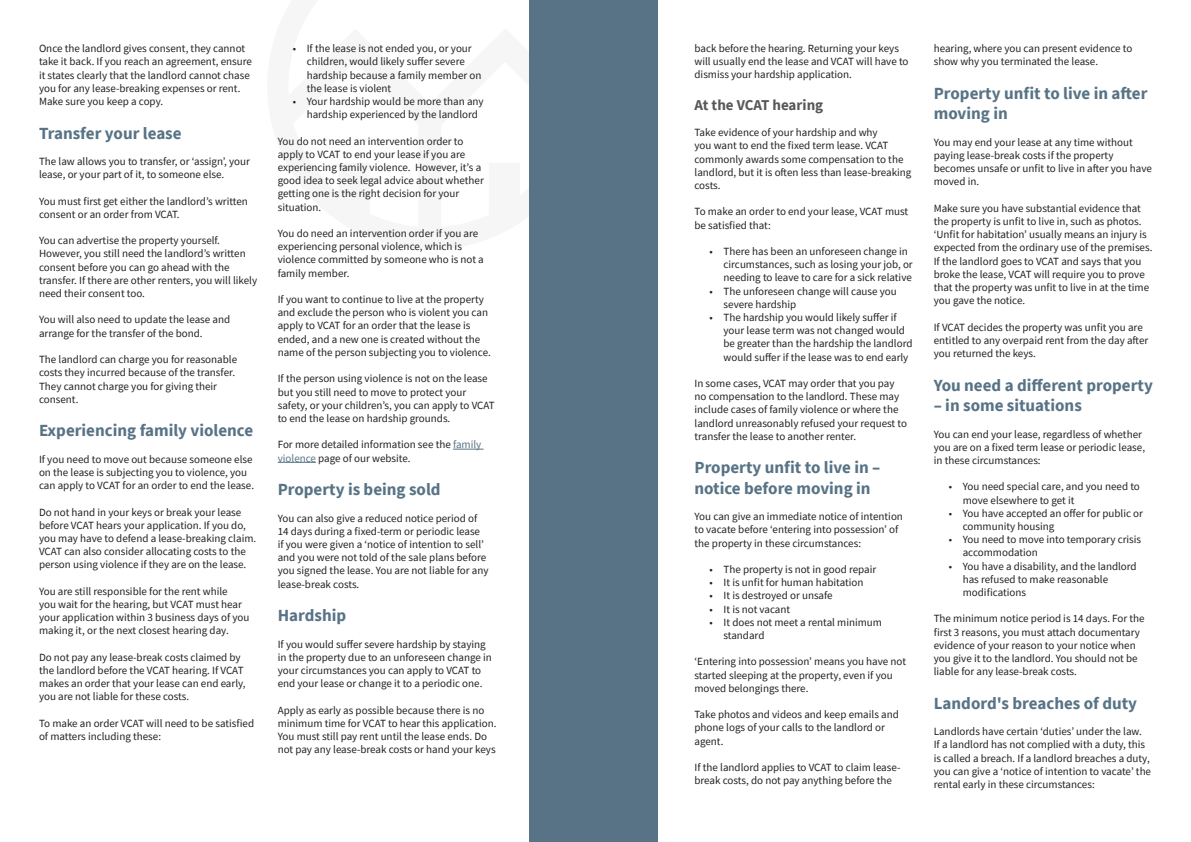
<style>
.page{position:relative;width:1191px;height:842px;background:#fff}
.page>*{position:absolute;margin:0;border:0;box-sizing:border-box;transform-origin:0 0}
.H3_heading{font:700 17px/20.4px "Source Sans Pro";color:#577385}
.H4_heading{font:700 15px "Source Sans Pro";color:#57585a}
.Paragraph{font:11px/13.2px "Source Sans Pro";color:#231f20}
.s1{color:#557284}
</style>
<div class="page">
<div style="left:529px;top:0;width:129px;height:842px;background:#577385"></div>
<hr style="left:453px;top:449px;width:30px;height:1px;background:#557284">
<hr style="left:278px;top:462px;width:38px;height:1px;background:#557284">
<p class="Paragraph" style="left:39px;top:42px;width:214px">Once the landlord gives consent, they cannot take it back. If you reach an agreement, ensure it states clearly that the landlord cannot chase you for any lease-breaking expenses or rent.<br>Make sure you keep a copy.</p>
<p class="H3_heading" style="left:39px;top:123px;width:144px">Transfer your lease</p>
<p class="Paragraph" style="left:39px;top:155px;width:212px">The law allows you to transfer, or ‘assign’, your lease, or your part of it, to someone else.</p>
<p class="Paragraph" style="left:39px;top:194px;width:210px">You must first get either the landlord’s written consent or an order from VCAT.</p>
<p class="Paragraph" style="left:39px;top:234px;width:220px">You can advertise the property yourself.<br>However, you still need the landlord’s written consent before you can go ahead with the transfer. If there are other renters, you will likely need their consent too.</p>
<p class="Paragraph" style="left:39px;top:313px;width:193px">You will also need to update the lease and arrange for the transfer of the bond.</p>
<p class="Paragraph" style="left:39px;top:353px;width:200px">The landlord can charge you for reasonable costs they incurred because of the transfer.<br>They cannot charge you for giving their consent.</p>
<p class="H3_heading" style="left:39px;top:420px;width:216px">Experiencing family violence</p>
<p class="Paragraph" style="left:39px;top:452px;width:217px">If you need to move out because someone else on the lease is subjecting you to violence, you can apply to VCAT for an order to end the lease.</p>
<p class="Paragraph" style="left:39px;top:505px;width:219px">Do not hand in your keys or break your lease before VCAT hears your application. If you do, you may have to defend a lease-breaking claim.<br>VCAT can also consider allocating costs to the person using violence if they are on the lease.</p>
<p class="Paragraph" style="left:39px;top:584px;width:212px">You are still responsible for the rent while<br>you wait for the hearing, but VCAT must hear your application within 3 business days of you making it, or the next closest hearing day.</p>
<p class="Paragraph" style="left:39px;top:650px;width:208px">Do not pay any lease-break costs claimed by the landlord before the VCAT hearing. If VCAT makes an order that your lease can end early, you are not liable for these costs.</p>
<p class="Paragraph" style="left:39px;top:716px;width:217px">To make an order VCAT will need to be satisfied of matters including these:</p>
<p class="Paragraph" style="left:307px;top:42px;width:176px;text-indent:-14px">• If the lease is not ended you, or your children, would likely suffer severe hardship because a family member on the lease is violent</p>
<p class="Paragraph" style="left:307px;top:95px;width:178px;text-indent:-14px">• Your hardship would be more than any hardship experienced by the landlord</p>
<p class="Paragraph" style="left:278px;top:134px;width:208px">You do not need an intervention order to apply to VCAT to end your lease if you are experiencing family violence. However, it’s a good idea to seek legal advice about whether getting one is the right decision for your situation.</p>
<p class="Paragraph" style="left:278px;top:227px;width:208px">You do need an intervention order if you are experiencing personal violence, which is violence committed by someone who is not a family member.</p>
<p class="Paragraph" style="left:278px;top:293px;width:215px">If you want to continue to live at the property and exclude the person who is violent you can apply to VCAT for an order that the lease is ended, and a new one is created without the name of the person subjecting you to violence.</p>
<p class="Paragraph" style="left:278px;top:372px;width:219px">If the person using violence is not on the lease but you still need to move to protect your safety, or your children’s, you can apply to VCAT to end the lease on hardship grounds.</p>
<p class="Paragraph" style="left:278px;top:438px;width:205px">For more detailed information see the <span class="s1">family violence</span> page of our website.</p>
<p class="H3_heading" style="left:278px;top:479px;width:164px">Property is being sold</p>
<p class="Paragraph" style="left:278px;top:511px;width:212px">You can also give a reduced notice period of 14 days during a fixed-term or periodic lease if you were given a ‘notice of intention to sell’ and you were not told of the sale plans before you signed the lease. You are not liable for any lease-break costs.</p>
<p class="H3_heading" style="left:278px;top:605px;width:70px">Hardship</p>
<p class="Paragraph" style="left:278px;top:637px;width:216px">If you would suffer severe hardship by staying in the property due to an unforeseen change in your circumstances you can apply to VCAT to end your lease or change it to a periodic one.</p>
<p class="Paragraph" style="left:278px;top:703px;width:220px">Apply as early as possible because there is no minimum time for VCAT to hear this application.<br>You must still pay rent until the lease ends. Do not pay any lease-break costs or hand your keys</p>
<p class="Paragraph" style="left:694px;top:42px;width:215px">back before the hearing. Returning your keys will usually end the lease and VCAT will have to dismiss your hardship application.</p>
<p class="H4_heading" style="left:694px;top:95px;width:130px">At the VCAT hearing</p>
<p class="Paragraph" style="left:694px;top:126px;width:218px">Take evidence of your hardship and why<br>you want to end the fixed term lease. VCAT commonly awards some compensation to the landlord, but it is often less than lease-breaking costs.</p>
<p class="Paragraph" style="left:694px;top:205px;width:215px">To make an order to end your lease, VCAT must be satisfied that:</p>
<p class="Paragraph" style="left:723px;top:245px;width:191px;text-indent:-14px">• There has been an unforeseen change in circumstances, such as losing your job, or needing to leave to care for a sick relative</p>
<p class="Paragraph" style="left:723px;top:284px;width:175px;text-indent:-14px">• The unforeseen change will cause you severe hardship</p>
<p class="Paragraph" style="left:723px;top:311px;width:190px;text-indent:-14px">• The hardship you would likely suffer if your lease term was not changed would be greater than the hardship the landlord would suffer if the lease was to end early</p>
<p class="Paragraph" style="left:694px;top:377px;width:214px">In some cases, VCAT may order that you pay no compensation to the landlord. These may include cases of family violence or where the landlord unreasonably refused your request to transfer the lease to another renter.</p>
<p class="H3_heading" style="left:694px;top:457px;width:187px">Property unfit to live in – notice before moving in</p>
<p class="Paragraph" style="left:694px;top:510px;width:210px">You can give an immediate notice of intention to vacate before ‘entering into possession’ of the property in these circumstances:</p>
<p class="Paragraph" style="left:709px;top:563px;width:168px">• The property is not in good repair</p>
<p class="Paragraph" style="left:709px;top:576px;width:155px">• It is unfit for human habitation</p>
<p class="Paragraph" style="left:709px;top:589px;width:125px">• It is destroyed or unsafe</p>
<p class="Paragraph" style="left:709px;top:602px;width:82px">• It is not vacant</p>
<p class="Paragraph" style="left:723px;top:615px;width:160px;text-indent:-14px">• It does not meet a rental minimum standard</p>
<p class="Paragraph" style="left:694px;top:655px;width:213px">‘Entering into possession’ means you have not started sleeping at the property, even if you moved belongings there.</p>
<p class="Paragraph" style="left:694px;top:708px;width:206px">Take photos and videos and keep emails and phone logs of your calls to the landlord or agent.</p>
<p class="Paragraph" style="left:694px;top:761px;width:207px">If the landlord applies to VCAT to claim lease&shy;break costs, do not pay anything before the</p>
<p class="Paragraph" style="left:933px;top:42px;width:200px">hearing, where you can present evidence to</p>
<p class="Paragraph" style="left:933px;top:55px;width:166px">show why you terminated the lease.</p>
<p class="H3_heading" style="left:933px;top:83px;width:215px">Property unfit to live in after moving in</p>
<p class="Paragraph" style="left:933px;top:136px;width:220px">You may end your lease at any time without paying lease-break costs if the property becomes unsafe or unfit to live in after you have moved in.</p>
<p class="Paragraph" style="left:933px;top:202px;width:220px">Make sure you have substantial evidence that the property is unfit to live in, such as photos. ‘Unfit for habitation’ usually means an injury is expected from the ordinary use of the premises.</p>
<p class="Paragraph" style="left:933px;top:254px;width:217px">If the landlord goes to VCAT and says that you broke the lease, VCAT will require you to prove that the property was unfit to live in at the time you gave the notice.</p>
<p class="Paragraph" style="left:933px;top:320px;width:216px">If VCAT decides the property was unfit you are entitled to any overpaid rent from the day after you returned the keys.</p>
<p class="H3_heading" style="left:933px;top:375px;width:221px">You need a different property</p>
<p class="H3_heading" style="left:933px;top:395px;width:150px">– in some situations</p>
<p class="Paragraph" style="left:933px;top:427px;width:213px">You can end your lease, regardless of whether you are on a fixed term lease or periodic lease, in these circumstances:</p>
<p class="Paragraph" style="left:962px;top:480px;width:179px;text-indent:-14px">• You need special care, and you need to move elsewhere to get it</p>
<p class="Paragraph" style="left:962px;top:506px;width:182px;text-indent:-14px">• You have accepted an offer for public or community housing</p>
<p class="Paragraph" style="left:962px;top:533px;width:180px;text-indent:-14px">• You need to move into temporary crisis accommodation</p>
<p class="Paragraph" style="left:962px;top:559px;width:175px;text-indent:-14px">• You have a disability, and the landlord has refused to make reasonable modifications</p>
<p class="Paragraph" style="left:933px;top:612px;width:212px">The minimum notice period is 14 days. For the first 3 reasons, you must attach documentary evidence of your reason to your notice when you give it to the landlord. You should not be liable for any lease-break costs.</p>
<p class="H3_heading" style="left:933px;top:693px;width:205px">Landord's breaches of duty</p>
<p class="Paragraph" style="left:933px;top:725px;width:219px">Landlords have certain ‘duties’ under the law.<br>If a landlord has not complied with a duty, this is called a breach. If a landlord breaches a duty, you can give a ‘notice of intention to vacate’ the rental early in these circumstances:</p>
</div>
